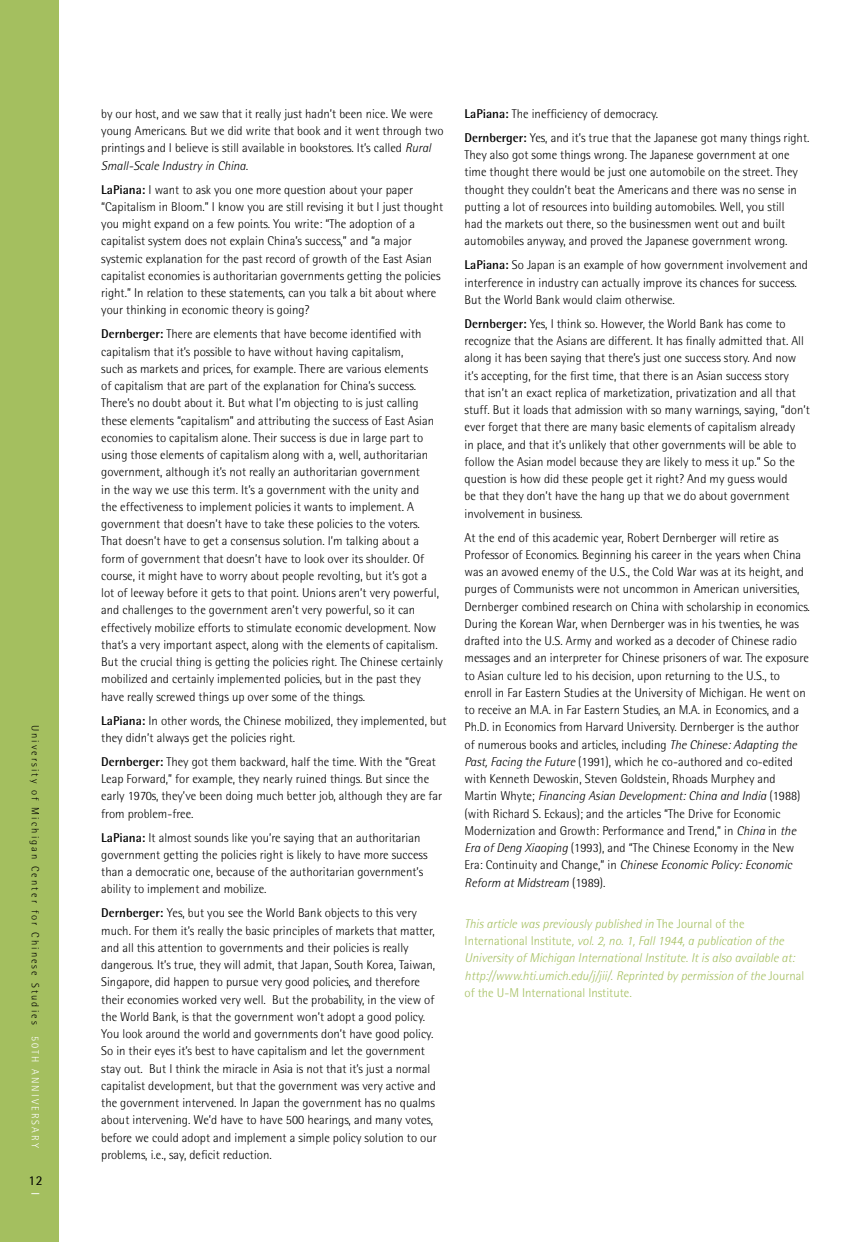
<style>
.page{position:relative;width:864px;height:1242px;background:#fff}
.page>*{position:absolute;margin:0;border:0;box-sizing:border-box;transform-origin:0 0}
.t1{font:13.5px "Rotis Semi Sans";color:#000}
.t2{font:13.5px "Rotis Semi Sans";color:#fff}
.t3{font:300 12.75px/17.2px "Rotis Semi Sans";color:#000}
.t4{font:italic 300 12.75px/17.2px "Rotis Semi Sans";color:#a4bf5f}
.t5{font:300 10.5px "Rotis Semi Sans";letter-spacing:.2em;color:#000}
.s1{color:#fff}
.s2{font-style:italic}
.s3{font-weight:700}
.s4{font-style:normal}
</style>
<div class="page">
<div style="left:0;top:0;width:58px;height:1242px;background:#a4bf5f"></div>
<p class="t5" style="left:41px;top:725px;width:425px;rotate:90deg">U niversity of M ichigan Center for Chinese Studies <span class="s1">50TH ANNI VER SAR Y</span></p>
<p class="t1" style="left:29px;top:1172px;width:15px">12</p>
<p class="t2" style="left:31px;top:1184px;width:11px">—</p>
<p class="t3" style="left:101px;top:105px;width:344px">by our host, and we saw that it really just hadn’t been nice. We were young Americans. But we did write that book and it went through two printings and I believe is still available in bookstores. It’s called <span class="s2">Rural Small-Scale Industry in China.</span></p>
<p class="t3" style="left:101px;top:181px;width:343px"><span class="s3">LaPiana:</span> I want to ask you one more question about your paper “Capitalism in Bloom.” I know you are still revising it but I just thought you might expand on a few points. You write: “The adoption of a capitalist system does not explain China’s success,” and “a major systemic explanation for the past record of growth of the East Asian capitalist economies is authoritarian governments getting the policies right.” I n relation to these statements, can you talk a bit about where your thinking in economic theory is going?</p>
<p class="t3" style="left:101px;top:325px;width:343px"><span class="s3">Dernberger:</span> There are elements that have become identified with capitalism that it’s possible to have without having capitalism,<br>such as markets and prices, for example. There are various elements<br>of capitalism that are part of the explanation for China’s success.<br>There’s no doubt about it. But what I’m objecting to is just calling these elements “capitalism” and attributing the success of East Asian economies to capitalism alone. Their success is due in large part to using those elements of capitalism along with a, well, authoritarian government, although it’s not really an authoritarian government<br>in the way we use this term. It’s a government with the unity and<br>the effectiveness to implement policies it wants to implement. A government that doesn’t have to take these policies to the voters.<br>That doesn’t have to get a consensus solution. I’m talking about a form of government that doesn’t have to look over its shoulder. Of course, it might have to worry about people revolting, but it’s got a lot of leeway before it gets to that point. U nions aren’t very powerful, and challenges to the government aren’t very powerful, so it can effectively mobilize efforts to stimulate economic development. Now that’s a very important aspect, along with the elements of capitalism.<br>But the crucial thing is getting the policies right. The Chinese certainly mobilized and certainly implemented policies, but in the past they have really screwed things up over some of the things.</p>
<p class="t3" style="left:101px;top:712px;width:347px"><span class="s3">LaPiana:</span> I n other words, the Chinese mobilized, they implemented, but they didn’t always get the policies right.</p>
<p class="t3" style="left:101px;top:753px;width:343px"><span class="s3">Dernberger:</span> They got them backward, half the time. With the “Great Leap Forward,” for example, they nearly ruined things. But since the early 1970s, they’ve been doing much better job, although they are far from problem-free.</p>
<p class="t3" style="left:101px;top:829px;width:328px"><span class="s3">LaPiana:</span> It almost sounds like you’re saying that an authoritarian government getting the policies right is likely to have more success than a democratic one, because of the authoritarian government’s ability to implement and mobilize.</p>
<p class="t3" style="left:101px;top:904px;width:337px"><span class="s3">Dernberger:</span> Yes, but you see the World Bank objects to this very much. For them it’s really the basic principles of markets that matter, and all this attention to governments and their policies is really dangerous. It’s true, they will admit, that Japan, South Korea, Taiwan, Singapore, did happen to pursue very good policies, and therefore their economies worked very well. But the probability, in the view of the World Bank, is that the government won’t adopt a good policy.<br>You look around the world and governments don’t have good policy.<br>So in their eyes it’s best to have capitalism and let the government stay out. But I think the miracle in Asia is not that it’s just a normal capitalist development, but that the government was very active and the government intervened. I n Japan the government has no qualms about intervening. We’d have to have 500 hearings, and many votes, before we could adopt and implement a simple policy solution to our problems, i.e., say, deficit reduction.</p>
<p class="t3" style="left:465px;top:101px;width:346px;line-height:24px"><span class="s3">LaPiana:</span> The inefficiency of democracy.<br><span class="s3">Dernberger:</span> Yes, and it’s true that the Japanese got many things right.</p>
<p class="t3" style="left:465px;top:146px;width:335px">They also got some things wrong. The Japanese government at one time thought there would be just one automobile on the street. They thought they couldn’t beat the Americans and there was no sense in putting a lot of resources into building automobiles. Well, you still had the markets out there, so the businessmen went out and built automobiles anyway, and proved the Japanese government wrong.</p>
<p class="t3" style="left:465px;top:256px;width:345px"><span class="s3">LaPiana:</span> So Japan is an example of how government involvement and interference in industry can actually improve its chances for success.<br>But the World Bank would claim otherwise.</p>
<p class="t3" style="left:465px;top:315px;width:347px"><span class="s3">Dernberger:</span> Yes, I think so. However, the World Bank has come to recognize that the Asians are different. It has finally admitted that. All along it has been saying that there’s just one success story. And now it’s accepting, for the first time, that there is an Asian success story that isn’t an exact replica of marketization, privatization and all that stuff. But it loads that admission with so many warnings, saying, “don’t ever forget that there are many basic elements of capitalism already<br>in place, and that it’s unlikely that other governments will be able to follow the Asian model because they are likely to mess it up.” So the question is how did these people get it right? And my guess would<br>be that they don’t have the hang up that we do about government involvement in business.</p>
<p class="t3" style="left:465px;top:529px;width:347px">At the end of this academic year, Robert Dernberger will retire as Professor of Economics. Beginning his career in the years when China was an avowed enemy of the U.S., the Cold War was at its height, and purges of Communists were not uncommon in American universities, Dernberger combined research on China with scholarship in economics.<br>During the Korean War, when Dernberger was in his twenties, he was drafted into the U.S. Army and worked as a decoder of Chinese radio messages and an interpreter for Chinese prisoners of war. The exposure to Asian culture led to his decision, upon returning to the U.S., to enroll in Far Eastern Studies at the U niversity of M ichigan. He went on to receive an M .A. in Far Eastern Studies, an M .A. in Economics, and a Ph.D. in Economics from Harvard U niversity. Dernberger is the author of numerous books and articles, including <span class="s2">The Chinese: Adapting the Past, Facing the Future</span> (1991), which he co-authored and co-edited with Kenneth Dewoskin, Steven Goldstein, R hoads M urphey and<br>M artin Whyte; <span class="s2">Financing Asian Development: China and India</span> (1988) (with R ichard S. Eckaus); and the articles “The Drive for Economic Modernization and Growth: Performance and Trend,” in <span class="s2">China</span> in <span class="s2">the Era of Deng Xiaoping</span> (1993), and “The Chinese Economy in the N ew Era: Continuity and Change,” in <span class="s2">Chinese Economic Policy: Economic Reform at Midstream</span> (1989).</p>
<p class="t4" style="left:465px;top:915px;width:341px">This article was previously published in <span class="s4">The Journal of the<br>I nternational I nstitute</span>, vol. 2, no. 1, Fall 1944, a publication of the University of Michigan International Institute. It is also available at: http://www.hti.umich.edu/j/jii/. Reprinted by permission of the <span class="s4">Journal of the U-M I nternational I nstitute</span>.</p>
</div>
